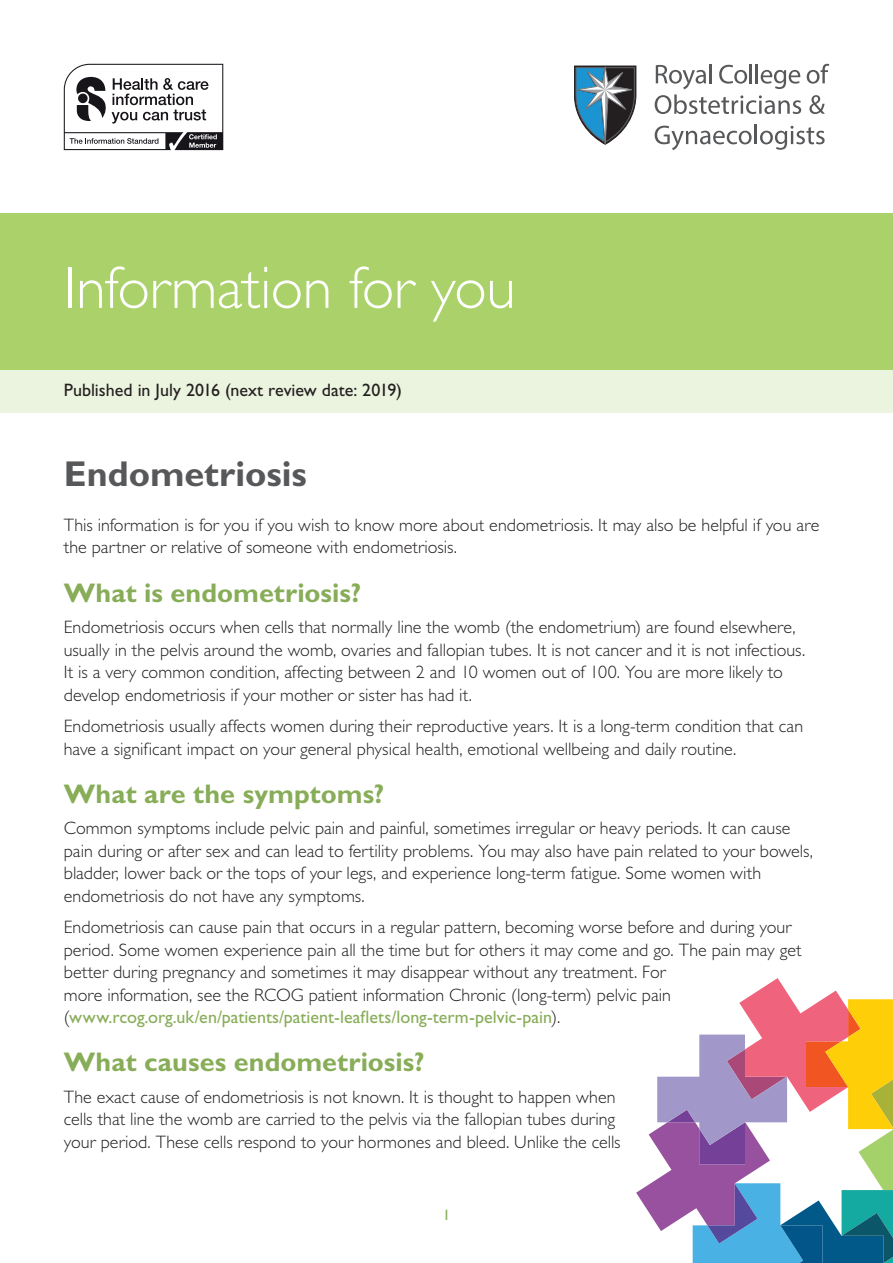
<style>
.page{position:relative;width:893px;height:1263px;background:#fff}
.page>*{position:absolute;margin:0;border:0;box-sizing:border-box;transform-origin:0 0}
.t1{font:300 60px "Gill Sans";letter-spacing:-.01em;color:#fff}
.t2{font:700 36px "Gill Sans";color:#57585a}
.t3{font:700 27px "Gill Sans";color:#88ad58}
.t4{font:300 18px/22.5px "Gill Sans";color:#231f20}
.t5{font:18px "Gill Sans";color:#231f20}
.t6{font:15px "Gill Sans";color:#88ad58}
.s1{font-weight:400;color:#88ad58}
</style>
<div class="page">
<svg style="left:64px;top:64px;width:159px;height:86px"></svg>
<svg style="left:807px;top:64px;width:22px;height:20px"></svg>
<svg style="left:655px;top:64px;width:146px;height:50px"></svg>
<svg style="left:809px;top:95px;width:16px;height:19px"></svg>
<svg style="left:655px;top:125px;width:170px;height:25px"></svg>
<svg style="left:574px;top:65px;width:63px;height:80px"></svg>
<div style="left:0;top:213px;width:893px;height:157px;background:#abd26a"></div>
<div style="left:0;top:370px;width:893px;height:42px;background:#ebf4de"></div>
<svg style="left:636px;top:978px;width:257px;height:285px"></svg>
<h1 class="t1" style="left:64px;top:254px;width:453px">Information for you</h1>
<p class="t5" style="left:64px;top:379px;width:340px">Published in July 2016 (next review date: 2019)</p>
<h2 class="t2" style="left:64px;top:452px;width:245px">Endometriosis</h2>
<p class="t4" style="left:64px;top:514px;width:757px">This information is for you if you wish to know more about endometriosis. It may also be helpful if you are the partner or relative of someone with endometriosis.</p>
<h3 class="t3" style="left:64px;top:576px;width:299px">What is endometriosis?</h3>
<p class="t4" style="left:64px;top:616px;width:743px">Endometriosis occurs when cells that normally line the womb (the endometrium) are found elsewhere, usually in the pelvis around the womb, ovaries and fallopian tubes. It is not cancer and it is not infectious.<br>It is a very common condition, affecting between 2 and 10 women out of 100. You are more likely to develop endometriosis if your mother or sister has had it.</p>
<p class="t4" style="left:64px;top:715px;width:741px">Endometriosis usually affects women during their reproductive years. It is a long-term condition that can have a significant impact on your general physical health, emotional wellbeing and daily routine.</p>
<h3 class="t3" style="left:64px;top:777px;width:322px">What are the symptoms?</h3>
<p class="t4" style="left:64px;top:817px;width:751px">Common symptoms include pelvic pain and painful, sometimes irregular or heavy periods. It can cause pain during or after sex and can lead to fertility problems. You may also have pain related to your bowels, bladder, lower back or the tops of your legs, and experience long-term fatigue. Some women with endometriosis do not have any symptoms.</p>
<p class="t4" style="left:64px;top:916px;width:739px">Endometriosis can cause pain that occurs in a regular pattern, becoming worse before and during your period. Some women experience pain all the time but for others it may come and go. The pain may get better during pregnancy and sometimes it may disappear without any treatment. For<br>more information, see the RCOG patient information Chronic (long-term) pelvic pain (<span class="s1">www.rcog.org.uk/en/patients/patient-leaflets/long-term-pelvic-pain</span>).</p>
<h3 class="t3" style="left:64px;top:1046px;width:362px">What causes endometriosis?</h3>
<p class="t4" style="left:64px;top:1085px;width:558px">The exact cause of endometriosis is not known. It is thought to happen when cells that line the womb are carried to the pelvis via the fallopian tubes during your period. These cells respond to your hormones and bleed. Unlike the cells</p>
<p class="t6" style="left:443px;top:1207px;width:9px">1</p>
</div>
